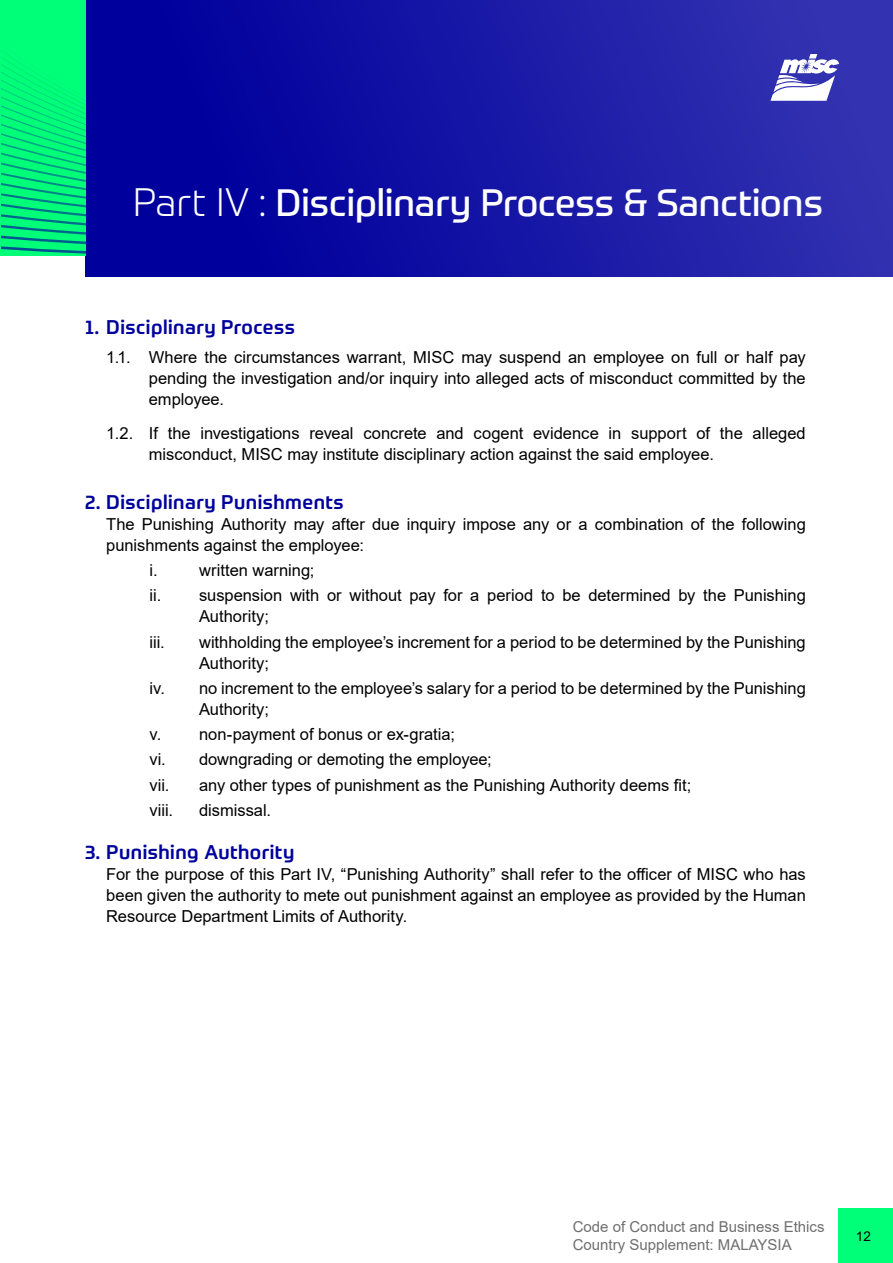
<style>
.page{position:relative;width:893px;height:1263px;background:#fff}
.page>*{position:absolute;margin:0;border:0;box-sizing:border-box;transform-origin:0 0}
.t1{font:37.5px "Prometo";color:#fff}
.t2{font:500 19.5px "Prometo";letter-spacing:.025em;color:#00009e}
.t3{font:500 19.5px "Prometo";letter-spacing:.025em;color:#00009d}
.t4{font:16.5px/21px "Arial";color:#000}
.t5{font:15px/18px "Arial";color:#706f6f}
.t6{font:13.5px "Arial";color:#000}
.s1{font-weight:300;font-size:39px}
.s2{color:#00009d}
</style>
<div class="page">
<div style="left:85px;top:0;width:808px;height:276px;background:linear-gradient(to right,#00009a,#3333b1)"></div>
<svg style="left:1px;top:0;width:84px;height:255px;background:#00ef7a"></svg>
<div style="left:839px;top:1209px;width:54px;height:54px;background:#00ff78"></div>
<svg style="left:770px;top:54px;width:69px;height:47px"></svg>
<h1 class="t1" style="left:133px;top:179px;width:692px"><span class="s1">Part IV :</span> Disciplinary Process &amp; Sanctions</h1>
<p class="t2" style="left:85px;top:315px;width:211px"><span class="s2">1.</span> Disciplinary Process</p>
<p class="t4" style="left:149px;top:347px;width:658px;text-align:justify;text-indent:-43px">1.1. Where the circumstances warrant, MISC may suspend an employee on full or half pay pending the investigation and/or inquiry into alleged acts of misconduct committed by the employee.</p>
<p class="t4" style="left:149px;top:423px;width:658px;text-indent:-43px">1.2. If the investigations reveal concrete and cogent evidence in support of the alleged misconduct, MISC may institute disciplinary action against the said employee.</p>
<p class="t2" style="left:85px;top:490px;width:260px"><span class="s2">2.</span> Disciplinary Punishments</p>
<p class="t4" style="left:106px;top:513px;width:701px">The Punishing Authority may after due inquiry impose any or a combination of the following punishments against the employee:</p>
<p class="t4" style="left:150px;top:560px;width:10px">i.</p>
<p class="t4" style="left:150px;top:558px;width:658px;line-height:25.2px;text-indent:50px">written warning;<br>ii. suspension with or without pay for a period to be determined by the Punishing</p>
<p class="t4" style="left:199px;top:606px;width:72px">Authority;</p>
<p class="t4" style="left:150px;top:631px;width:17px">iii.</p>
<p class="t4" style="left:199px;top:631px;width:608px">withholding the employee’s increment for a period to be determined by the Punishing<br>Authority;</p>
<p class="t4" style="left:199px;top:677px;width:608px;text-indent:-50px">iv. no increment to the employee’s salary for a period to be determined by the Punishing<br>Authority;</p>
<p class="t4" style="left:150px;top:722px;width:344px;line-height:25.2px">v. non-payment of bonus or ex-gratia;<br>vi. downgrading or demoting the employee; vii.</p>
<p class="t4" style="left:199px;top:774px;width:494px">any other types of punishment as the Punishing Authority deems fit;</p>
<p class="t4" style="left:150px;top:799px;width:25px">viii.</p>
<p class="t4" style="left:199px;top:799px;width:74px">dismissal.</p>
<p class="t3" style="left:85px;top:840px;width:211px">3. Punishing Authority</p>
<p class="t4" style="left:106px;top:864px;width:701px;text-align:justify">For the purpose of this Part IV, “Punishing Authority” shall refer to the officer of MISC who has been given the authority to mete out punishment against an employee as provided by the Human Resource Department Limits of Authority.</p>
<p class="t5" style="left:573px;top:1217px;width:253px">Code of Conduct and Business Ethics<br>Country Supplement: MALAYSIA</p>
<p class="t6" style="left:856px;top:1227px;width:17px">12</p>
</div>
